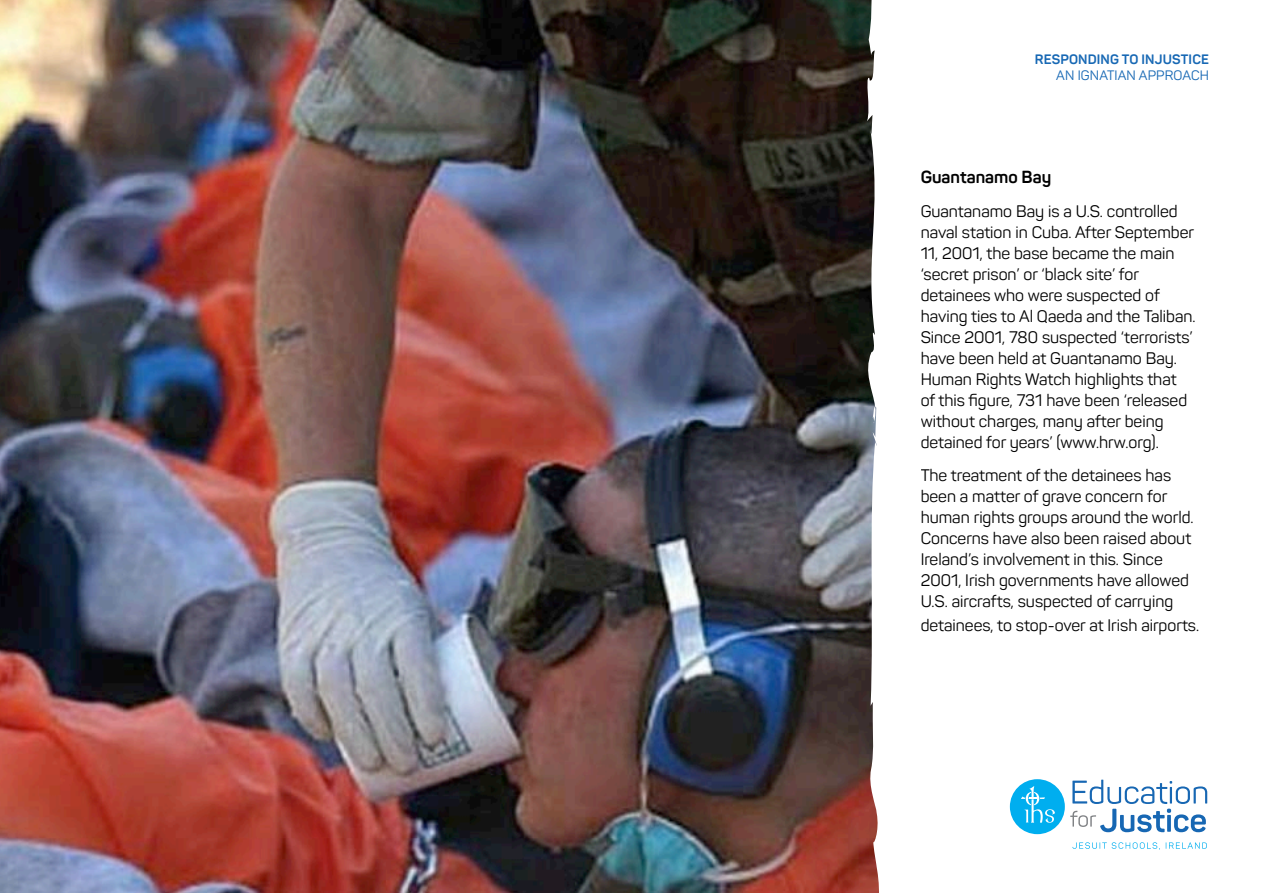
<style>
.page{position:relative;width:1263px;height:893px;background:#fff}
.page>*{position:absolute;margin:0;border:0;box-sizing:border-box;transform-origin:0 0}
.Normal__Web{font:700 17.25px "Panton";color:#000}
.Normal__Web-2{font:16.5px/21px "Panton";color:#000}
.t1{font:700 13.5px/16.5px "Panton";letter-spacing:.01em;color:#1768b4;text-align:right}
.s1{font-weight:400}
</style>
<div class="page">
<img style="left:0;top:0;width:862px;height:893px">
<svg style="left:862px;top:0;width:17px;height:893px"></svg>
<div style="left:1010px;top:779px;width:55px;height:55px;background:#00aeef;border-radius:50%"></div>
<svg style="left:1070px;top:780px;width:137px;height:52px"></svg>
<svg style="left:1072px;top:842px;width:88px;height:8px"></svg>
<svg style="left:1166px;top:842px;width:41px;height:7px"></svg>
<svg style="left:1021px;top:786px;width:34px;height:37px"></svg>
<p class="t1" style="left:1035px;top:51px;width:176px">RESPONDING TO INJUSTICE<br><span class="s1">AN IGNATIAN APPROACH</span></p>
<p class="Normal__Web" style="left:921px;top:166px;width:132px">Guantanamo Bay</p>
<p class="Normal__Web-2" style="left:921px;top:200px;width:276px">Guantanamo Bay is a U.S. controlled naval station in Cuba. After September 11, 2001, the base became the main ‘secret prison’ or ‘black site’ for detainees who were suspected of having ties to Al Qaeda and the Taliban.<br>Since 2001, 780 suspected ‘terrorists’ have been held at Guantanamo Bay.<br>Human Rights Watch highlights that<br>of this figure, 731 have been ‘released without charges, many after being detained for years’ (www.hrw.org).</p>
<p class="Normal__Web-2" style="left:921px;top:465px;width:275px">The treatment of the detainees has been a matter of grave concern for human rights groups around the world.<br>Concerns have also been raised about Ireland’s involvement in this. Since 2001, Irish governments have allowed U.S. aircrafts, suspected of carrying</p>
<p class="Normal__Web-2" style="left:921px;top:614px;width:280px">detainees, to stop-over at Irish airports.</p>
</div>
